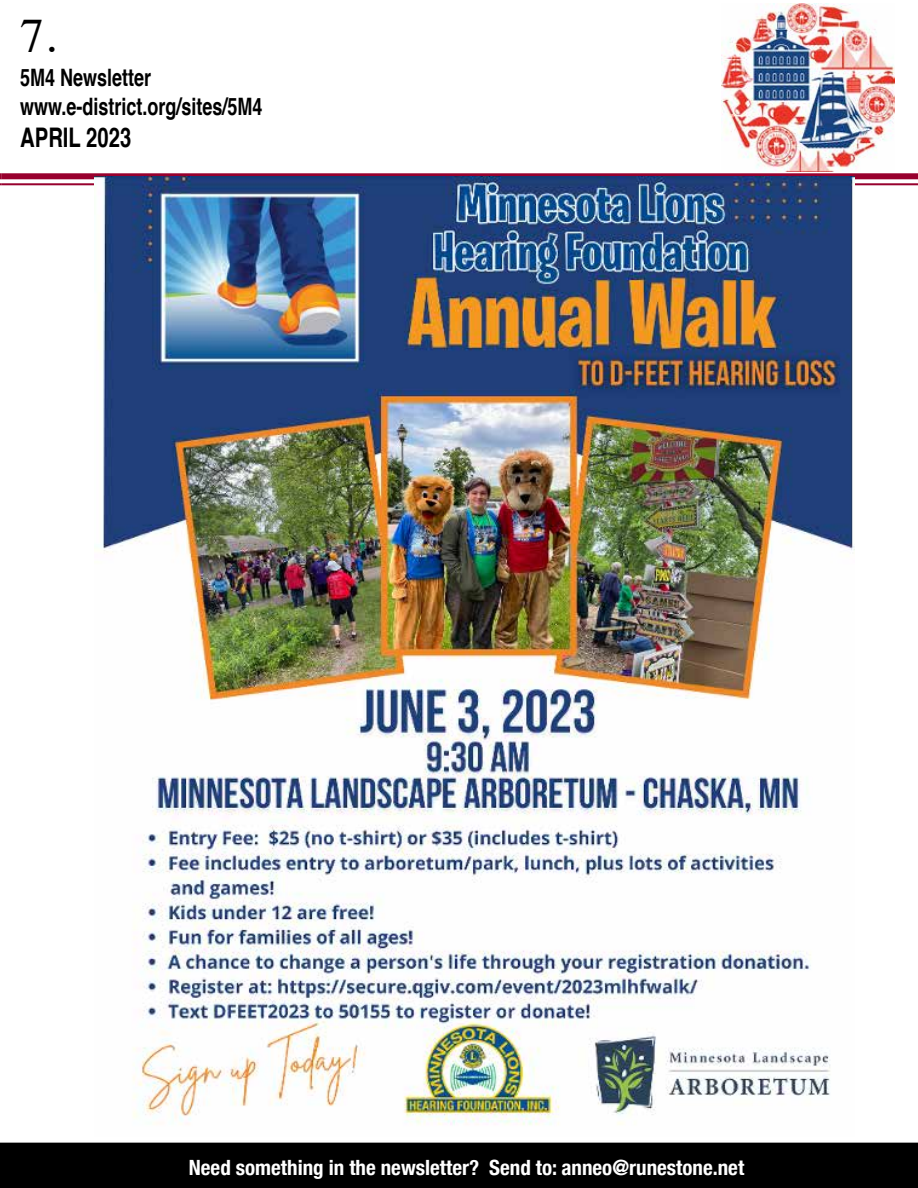
<style>
.page{position:relative;width:918px;height:1188px;background:#fff}
.page>*{position:absolute;margin:0;border:0;box-sizing:border-box;transform-origin:0 0}
.t1{font:48px "Times";color:#000}
.t2{font:700 27px "Helvetica";color:#000;scale:.75 1}
.t3{font:700 24px/28.8px "Helvetica";color:#000;scale:.75 1}
.t4{font:700 condensed 21px "Helvetica Neue";color:#fff}
</style>
<div class="page">
<div style="left:0;top:1143px;width:918px;height:45px;background:#000"></div>
<div style="left:1px;top:173px;width:917px;height:6px;background:#98002e"></div>
<hr style="left:1px;top:183px;width:917px;height:2px;background:#98002e">
<img style="left:722px;top:3px;width:173px;height:169px">
<img style="left:94px;top:176px;width:761px;height:949px">
<h1 class="t1" style="left:20px;top:-9px;width:37px">7.</h1>
<p class="t3" style="left:20px;top:64px;width:325px">5M4 Newsletter www.e-district.org/sites/5M4</p>
<p class="t2" style="left:20px;top:116px;width:150px">APRIL 2023</p>
<p class="t4" style="left:189px;top:1150px;width:557px">Need something in the newsletter? Send to: anneo@runestone.net</p>
</div>
